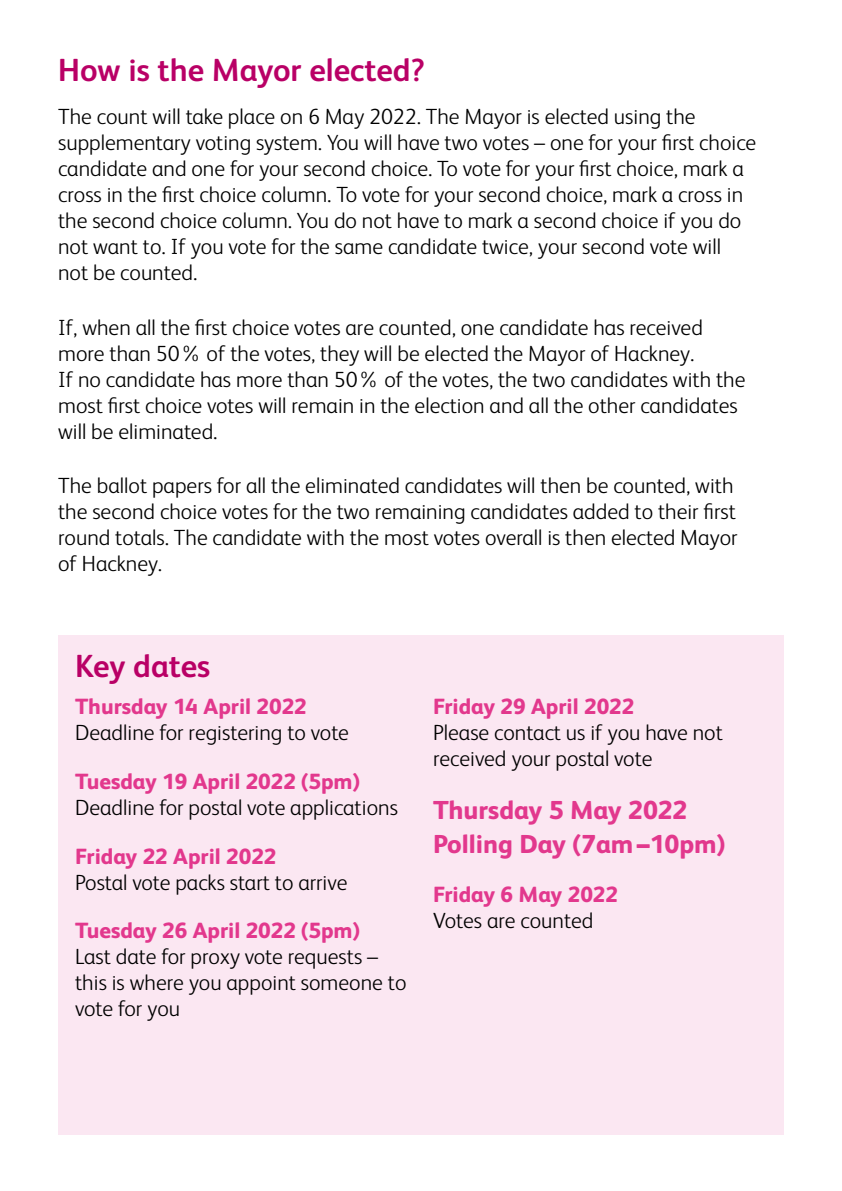
<style>
.page{position:relative;width:842px;height:1191px;background:#fff}
.page>*{position:absolute;margin:0;border:0;box-sizing:border-box;transform-origin:0 0}
.t1{font:700 32px "FS Albert";color:#b90066}
.t2{font:800 26px/34px "FS Albert";color:#e2388d}
.t3{font:300 22px/26px "FS Albert";color:#000}
.t4{font:800 22px "FS Albert";color:#e2388d}
</style>
<div class="page">
<div style="left:58px;top:635px;width:726px;height:499px;background:#fbe7f2"></div>
<h1 class="t1" style="left:58px;top:49px;width:368px">How is the Mayor elected?</h1>
<p class="t3" style="left:58px;top:103px;width:700px">The count will take place on 6 May 2022. The Mayor is elected using the supplementary voting system. You will have two votes – one for your first choice candidate and one for your second choice. To vote for your first choice, mark a cross in the first choice column. To vote for your second choice, mark a cross in the second choice column. You do not have to mark a second choice if you do not want to. If you vote for the same candidate twice, your second vote will not be counted.</p>
<p class="t3" style="left:58px;top:313px;width:689px">If, when all the first choice votes are counted, one candidate has received more than 50% of the votes, they will be elected the Mayor of Hackney.<br>If no candidate has more than 50% of the votes, the two candidates with the most first choice votes will remain in the election and all the other candidates will be eliminated.</p>
<p class="t3" style="left:58px;top:472px;width:681px">The ballot papers for all the eliminated candidates will then be counted, with the second choice votes for the two remaining candidates added to their first round totals. The candidate with the most votes overall is then elected Mayor of Hackney.</p>
<h1 class="t1" style="left:75px;top:644px;width:137px">Key dates</h1>
<p class="t4" style="left:75px;top:690px;width:233px">Thursday 14 April 2022</p>
<p class="t3" style="left:75px;top:718px;width:275px">Deadline for registering to vote</p>
<p class="t4" style="left:75px;top:765px;width:286px">Tuesday 19 April 2022 (5pm)</p>
<p class="t3" style="left:75px;top:793px;width:324px">Deadline for postal vote applications</p>
<p class="t4" style="left:75px;top:840px;width:203px">Friday 22 April 2022</p>
<p class="t3" style="left:75px;top:868px;width:274px">Postal vote packs start to arrive</p>
<p class="t4" style="left:75px;top:914px;width:286px">Tuesday 26 April 2022 (5pm)</p>
<p class="t3" style="left:75px;top:942px;width:333px">Last date for proxy vote requests – this is where you appoint someone to vote for you</p>
<p class="t4" style="left:433px;top:690px;width:203px">Friday 29 April 2022</p>
<p class="t3" style="left:433px;top:718px;width:291px">Please contact us if you have not received your postal vote</p>
<p class="t2" style="left:433px;top:791px;width:294px">Thursday 5 May 2022<br>Polling Day (7am–10pm)</p>
<p class="t4" style="left:433px;top:878px;width:186px">Friday 6 May 2022</p>
<p class="t3" style="left:433px;top:906px;width:162px">Votes are counted</p>
</div>
